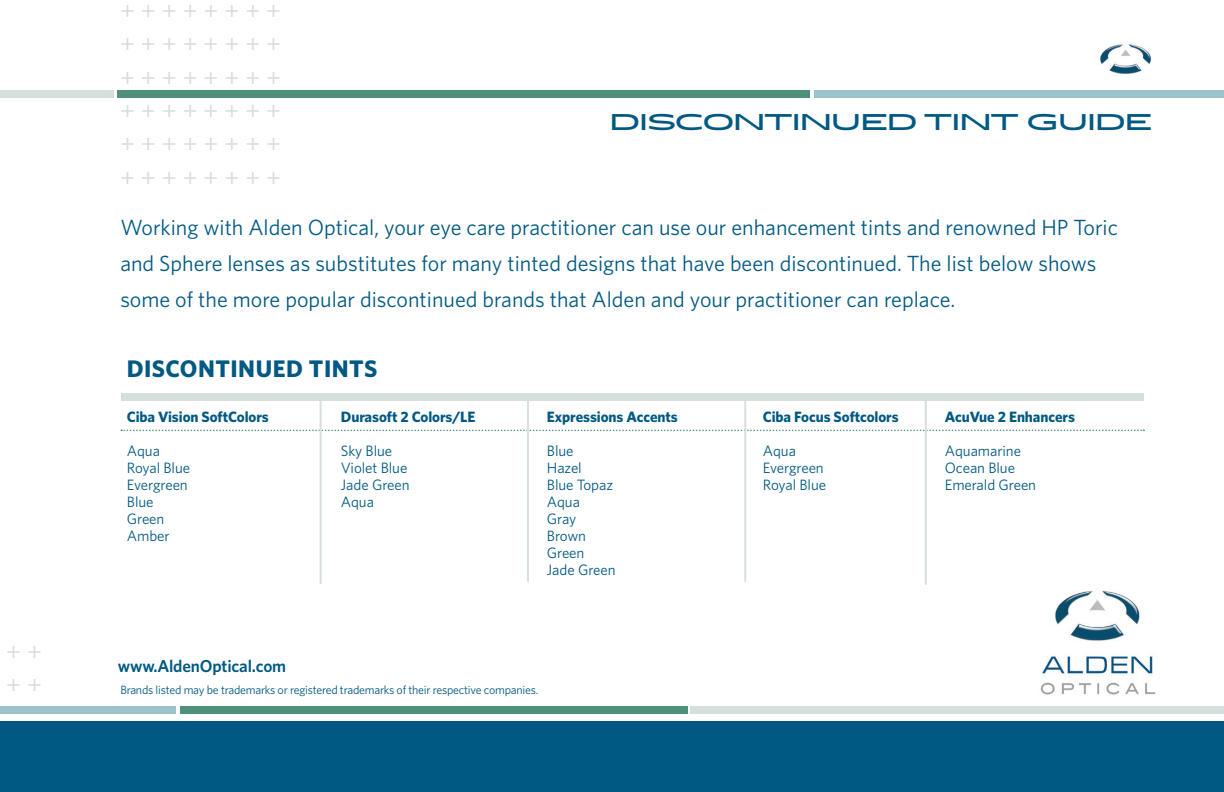
<style>
.page{position:relative;width:1224px;height:792px;background:#fff}
.page>*{position:absolute;margin:0;border:0;box-sizing:border-box;transform-origin:0 0}
.t1{font:700 24px "Whitney";letter-spacing:.02em;color:#005983}
.t2{font:23.8px/33.4px "Helvetica Neue LT Std";color:#d7dfde}
.t3{font:22.8px "Doublewide";color:#005983}
.t4{font:22px/36px "Whitney";color:#005983}
.t5{font:600 17.2px "Whitney";letter-spacing:-.01em;color:#005983}
.t6{font:15px "Whitney";letter-spacing:-.005em;color:#005983}
.t7{font:700 15px "Whitney";letter-spacing:-.005em;color:#005983}
.t8{font:12px "Whitney";letter-spacing:-.02em;color:#005983}
</style>
<div class="page">
<img style="left:1040px;top:591px;width:116px;height:104px">
<div style="left:0;top:722px;width:1224px;height:70px;background:#005983"></div>
<img style="left:1100px;top:44px;width:52px;height:30px">
<div style="left:118px;top:90px;width:692px;height:7px;background:#4d917a"></div>
<div style="left:0;top:90px;width:114px;height:7px;background:#d7dfde"></div>
<div style="left:814px;top:90px;width:410px;height:7px;background:#9bc4ca"></div>
<div style="left:691px;top:707px;width:533px;height:7px;background:#d7dfde"></div>
<div style="left:180px;top:707px;width:507px;height:7px;background:#4d917a"></div>
<div style="left:0;top:707px;width:176px;height:7px;background:#9bc4ca"></div>
<svg style="left:121px;top:430px;width:1023px;height:1px"></svg>
<div style="left:121px;top:393px;width:1022px;height:7px;background:#d7dfde"></div>
<hr style="left:744px;top:400px;width:2px;height:182px;background:#d7dfde">
<hr style="left:925px;top:400px;width:2px;height:185px;background:#d7dfde">
<hr style="left:527px;top:400px;width:2px;height:182px;background:#d7dfde">
<hr style="left:320px;top:400px;width:2px;height:184px;background:#d7dfde">
<p class="t2" style="left:7px;top:632px;width:37px">+ +</p>
<p class="t2" style="left:7px;top:665px;width:37px">+ +</p>
<p class="t2" style="left:120px;top:-8px;width:162px">+ + + + + + + +</p>
<p class="t2" style="left:120px;top:25px;width:162px">+ + + + + + + +</p>
<p class="t2" style="left:120px;top:58px;width:162px">+ + + + + + + +</p>
<p class="t2" style="left:120px;top:91px;width:162px">+ + + + + + + +</p>
<p class="t2" style="left:120px;top:125px;width:162px">+ + + + + + + + + + + + + + + +</p>
<p class="t3" style="left:610px;top:107px;width:543px">DISCONTINUED TINT GUIDE</p>
<p class="t4" style="left:120px;top:209px;width:999px">Working with Alden Optical, your eye care practitioner can use our enhancement tints and renowned HP Toric and Sphere lenses as substitutes for many tinted designs that have been discontinued. The list below shows some of the more popular discontinued brands that Alden and your practitioner can replace.</p>
<p class="t1" style="left:127px;top:354px;width:252px">DISCONTINUED TINTS</p>
<p class="t7" style="left:127px;top:408px;width:144px">Ciba Vision SoftColors</p>
<p class="t7" style="left:341px;top:408px;width:136px">Durasoft 2 Colors/LE</p>
<p class="t7" style="left:547px;top:408px;width:132px">Expressions Accents</p>
<p class="t7" style="left:763px;top:408px;width:137px">Ciba Focus Softcolors</p>
<p class="t7" style="left:945px;top:408px;width:132px">AcuVue 2 Enhancers</p>
<p class="t6" style="left:127px;top:442px;width:35px">Aqua</p>
<p class="t6" style="left:341px;top:442px;width:53px">Sky Blue</p>
<p class="t6" style="left:547px;top:442px;width:28px">Blue</p>
<p class="t6" style="left:763px;top:442px;width:35px">Aqua</p>
<p class="t6" style="left:945px;top:442px;width:78px">Aquamarine</p>
<p class="t6" style="left:127px;top:459px;width:65px">Royal Blue</p>
<p class="t6" style="left:341px;top:459px;width:68px">Violet Blue</p>
<p class="t6" style="left:547px;top:459px;width:36px">Hazel</p>
<p class="t6" style="left:763px;top:459px;width:62px">Evergreen</p>
<p class="t6" style="left:945px;top:459px;width:72px">Ocean Blue</p>
<p class="t6" style="left:127px;top:476px;width:62px">Evergreen</p>
<p class="t6" style="left:341px;top:476px;width:70px">Jade Green</p>
<p class="t6" style="left:547px;top:476px;width:68px">Blue Topaz</p>
<p class="t6" style="left:763px;top:476px;width:65px">Royal Blue</p>
<p class="t6" style="left:945px;top:476px;width:93px">Emerald Green</p>
<p class="t6" style="left:127px;top:493px;width:28px">Blue</p>
<p class="t6" style="left:341px;top:493px;width:35px">Aqua</p>
<p class="t6" style="left:547px;top:493px;width:35px">Aqua</p>
<p class="t6" style="left:127px;top:510px;width:39px">Green</p>
<p class="t6" style="left:547px;top:510px;width:31px">Gray</p>
<p class="t6" style="left:127px;top:527px;width:44px">Amber</p>
<p class="t6" style="left:547px;top:527px;width:41px">Brown</p>
<p class="t6" style="left:547px;top:544px;width:39px">Green</p>
<p class="t6" style="left:547px;top:561px;width:70px">Jade Green</p>
<p class="t5" style="left:118px;top:656px;width:170px">www.AldenOptical.com</p>
<p class="t8" style="left:120px;top:682px;width:420px">Brands listed may be trademarks or registered trademarks of their respective companies.</p>
</div>
